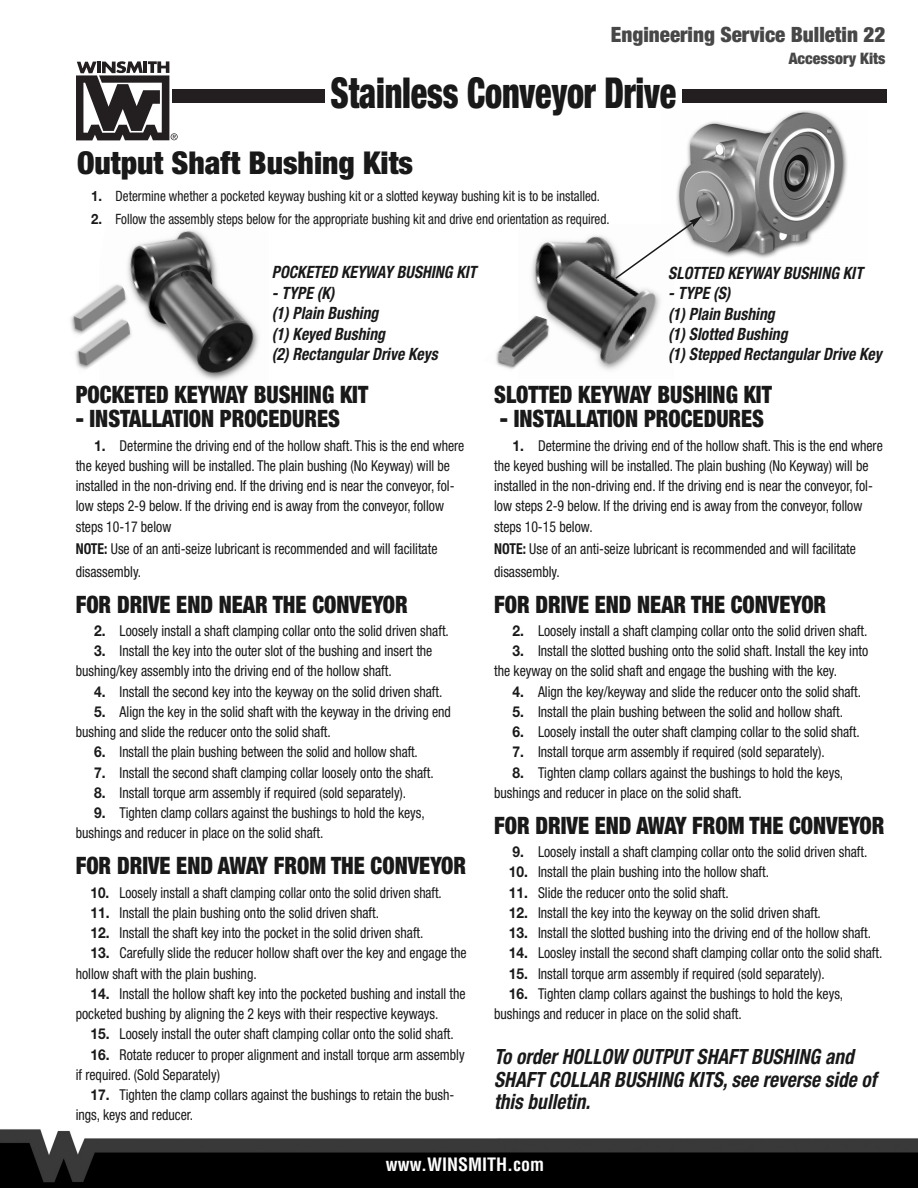
<style>
.page{position:relative;width:918px;height:1188px;background:#fff}
.page>*{position:absolute;margin:0;border:0;box-sizing:border-box;transform-origin:0 0}
.t1{font:900 condensed 42.6px "Helvetica Neue";letter-spacing:-.005em;color:#191919;scale:.8 1}
.t2{font:900 condensed 31.5px "Helvetica Neue";color:#191919}
.t3{font:900 condensed 24px "Helvetica Neue";color:#191919;scale:.92 1}
.t4{font:900 condensed 21.15px "Helvetica Neue";color:#474747}
.t5{font:italic 700 condensed 21px/22.5px "Helvetica Neue";letter-spacing:.005em;color:#191919;scale:.92 1}
.t6{font:700 condensed 18px "Helvetica";color:#fff}
.t7{font:italic 700 condensed 16.95px/20.4px "Helvetica Neue";letter-spacing:.005em;color:#191919;scale:.92 1}
.t8{font:900 condensed 15.9px "Helvetica Neue";color:#474747}
.t9{font:condensed 15px/20.2px "Helvetica Neue";color:#191919;scale:.92 1}
.t10{font:condensed 15px "Helvetica Neue";color:#191919;scale:.9 1}
.t11{font:condensed 14.25px "Helvetica Neue";color:#191919;scale:.92 1}
.s1{font-weight:700;font-stretch:normal}
.s2{font-weight:700}
</style>
<div class="page">
<div style="left:172px;top:90px;width:714px;height:13px;background:#231f20"></div>
<svg style="left:76px;top:61px;width:102px;height:79px"></svg>
<div style="left:325px;top:77px;width:357px;height:49px;background:#fff"></div>
<img style="left:676px;top:110px;width:172px;height:148px">
<img style="left:127px;top:230px;width:132px;height:150px">
<img style="left:531px;top:235px;width:130px;height:135px">
<svg style="left:614px;top:216px;width:88px;height:64px"></svg>
<img style="left:496px;top:315px;width:54px;height:55px">
<img style="left:75px;top:314px;width:60px;height:61px">
<img style="left:70px;top:279px;width:60px;height:61px">
<img style="left:0;top:1129px;width:497px;height:59px">
<img style="left:497px;top:1138px;width:421px;height:50px">
<h3 class="t4" style="left:611px;top:26px;width:276px">Engineering Service Bulletin 22</h3>
<p class="t8" style="left:789px;top:53px;width:98px">Accessory Kits</p>
<h1 class="t1" style="left:331px;top:78px;width:434px">Stainless Conveyor Drive</h1>
<h2 class="t2" style="left:77px;top:151px;width:338px">Output Shaft Bushing Kits</h2>
<p class="t11" style="left:91px;top:191px;width:555px"><span class="s1">1.</span> Determine whether a pocketed keyway bushing kit or a slotted keyway bushing kit is to be installed.</p>
<p class="t11" style="left:91px;top:214px;width:565px"><span class="s1">2.</span> Follow the assembly steps below for the appropriate bushing kit and drive end orientation as required.</p>
<p class="t7" style="left:272px;top:264px;width:227px">POCKETED KEYWAY BUSHING KIT</p>
<p class="t7" style="left:272px;top:284px;width:185px">- TYPE (K)<br>(1) Plain Bushing<br>(1) Keyed Bushing<br>(2) RectangularDrive Keys</p>
<p class="t7" style="left:668px;top:264px;width:216px">SLOTTED KEYWAY BUSHING KIT</p>
<p class="t7" style="left:668px;top:284px;width:234px">- TY PE (S)<br>(1) Plain Bushing<br>(1) Slotted Bushing<br>(1) Stepped RectangularDrive Key</p>
<h3 class="t3" style="left:76px;top:386px;width:319px">POCKETED KEYWAY BUSHING KIT</h3>
<h3 class="t3" style="left:76px;top:410px;width:289px">- INSTALLATION PROCEDURES</h3>
<p class="t9" style="left:76px;top:436px;width:424px;text-indent:18px"><span class="s1">1.</span> Determine the driving end of the hollow shaft. This is the end where the keyed bushing will be installed. The plain bushing (No Keyway) will be installed in the non-driving end. If the driving end is near the conveyor, fol&shy;low steps 2-9 below. If the driving end is away from the conveyor, follow steps 10-17 below</p>
<p class="t9" style="left:76px;top:539px;width:395px;line-height:22.5px"><span class="s2">NOTE:</span> Use of an anti-seize lubricant is recommended and will facilitate disassembly.</p>
<h3 class="t3" style="left:76px;top:596px;width:362px">FOR DRIVE END NEAR THE CONVEYOR</h3>
<p class="t9" style="left:94px;top:622px;width:387px"><span class="s1">2.</span> Loosely install a shaft clamping collar onto the solid driven shaft.</p>
<p class="t9" style="left:76px;top:642px;width:389px;text-indent:18px"><span class="s1">3.</span> Install the key into the outer slot of the bushing and insert the bushing/key assembly into the driving end of the hollow shaft.</p>
<p class="t9" style="left:94px;top:682px;width:380px"><span class="s1">4.</span> Install the second key into the keyway on the solid driven shaft.</p>
<p class="t9" style="left:76px;top:703px;width:409px;text-indent:18px"><span class="s1">5.</span> Align the key in the solid shaft with the keyway in the driving end bushing and slide the reducer onto the solid shaft.</p>
<p class="t10" style="left:94px;top:747px;width:361px"><span class="s1">6.</span> Install the plain bushing between the solid and hollow shaft.</p>
<p class="t9" style="left:94px;top:763px;width:370px"><span class="s1">7.</span> Install the second shaft clamping collar loosely onto the shaft.</p>
<p class="t9" style="left:94px;top:784px;width:341px"><span class="s1">8.</span> Install torque arm assembly if required (sold separately).</p>
<p class="t9" style="left:76px;top:804px;width:381px;text-indent:18px"><span class="s1">9.</span> Tighten clamp collars against the bushings to hold the keys, bushings and reducer in place on the solid shaft.</p>
<h3 class="t3" style="left:76px;top:857px;width:426px">FOR DRIVE END AWAY FROM THE CONVEYOR</h3>
<p class="t10" style="left:91px;top:887px;width:392px"><span class="s1">10.</span> Loosely install a shaft clamping collar onto the solid driven shaft.</p>
<p class="t9" style="left:90px;top:904px;width:315px"><span class="s1">11.</span> Install the plain bushing onto the solid driven shaft.</p>
<p class="t9" style="left:90px;top:924px;width:364px"><span class="s1">12.</span> Install the shaft key into the pocket in the solid driven shaft.</p>
<p class="t9" style="left:76px;top:944px;width:426px;text-indent:15px"><span class="s1">13.</span> Carefully slide the reducer hollow shaft over the key and engage the hollow shaft with the plain bushing.</p>
<p class="t9" style="left:76px;top:985px;width:425px;text-indent:15px"><span class="s1">14.</span> Install the hollow shaft key into the pocketed bushing and install the pocketed bushing by aligning the 2 keys with their respective keyways.</p>
<p class="t9" style="left:90px;top:1025px;width:397px"><span class="s1">15.</span> Loosely install the outer shaft clamping collar onto the solid shaft.</p>
<p class="t9" style="left:76px;top:1045px;width:424px;text-indent:15px"><span class="s1">16.</span> Rotate reducer to proper alignment and install torque arm assembly if required. (Sold Separately)</p>
<p class="t9" style="left:76px;top:1086px;width:413px;text-indent:15px"><span class="s1">17.</span> Tighten the clamp collars against the bushings to retain the bush&shy;ings, keys and reducer.</p>
<h3 class="t3" style="left:494px;top:386px;width:303px">SLOTTED KEYWAY BUSHING KIT</h3>
<h3 class="t3" style="left:500px;top:410px;width:289px">- INSTALLATION PROCEDURES</h3>
<p class="t9" style="left:494px;top:436px;width:424px;text-indent:18px"><span class="s1">1.</span> Determine the driving end of the hollow shaft. This is the end where the keyed bushing will be installed. The plain bushing (No Keyway) will be installed in the non-driving end. If the driving end is near the conveyor, fol&shy;low steps 2-9 below. If the driving end is away from the conveyor, follow steps 10-15 below.</p>
<p class="t9" style="left:494px;top:539px;width:395px;line-height:22.5px"><span class="s2">NOTE:</span> Use of an anti-seize lubricant is recommended and will facilitate disassembly.</p>
<h3 class="t3" style="left:494px;top:596px;width:362px">FOR DRIVE END NEAR THE CONVEYOR</h3>
<p class="t9" style="left:513px;top:622px;width:387px"><span class="s1">2.</span> Loosely install a shaft clamping collar onto the solid driven shaft.</p>
<p class="t9" style="left:494px;top:642px;width:408px;text-indent:18px"><span class="s1">3.</span> Install the slotted bushing onto the solid shaft. Install the key into the keyway on the solid shaft and engage the bushing with the key.</p>
<p class="t9" style="left:513px;top:682px;width:380px"><span class="s1">4.</span> Align the key/keyway and slide the reducer onto the solid shaft.</p>
<p class="t9" style="left:513px;top:703px;width:361px"><span class="s1">5.</span> Install the plain bushing between the solid and hollow shaft.</p>
<p class="t9" style="left:513px;top:723px;width:379px"><span class="s1">6.</span> Loosely install the outer shaft clamping collar to the solid shaft.</p>
<p class="t9" style="left:513px;top:743px;width:341px"><span class="s1">7.</span> Install torque arm assembly if required (sold separately).</p>
<p class="t9" style="left:494px;top:763px;width:381px;text-indent:18px"><span class="s1">8.</span> Tighten clamp collars against the bushings to hold the keys, bushings and reducer in place on the solid shaft.</p>
<h3 class="t3" style="left:494px;top:817px;width:426px">FOR DRIVE END AWAY FROM THE CONVEYOR</h3>
<p class="t9" style="left:513px;top:843px;width:387px"><span class="s1">9.</span> Loosely install a shaft clamping collar onto the solid driven shaft.</p>
<p class="t9" style="left:509px;top:863px;width:284px"><span class="s1">10.</span> Install the plain bushing into the hollow shaft.</p>
<p class="t9" style="left:509px;top:883px;width:240px"><span class="s1">11.</span> Slide the reducer onto the solid shaft.</p>
<p class="t9" style="left:509px;top:904px;width:341px"><span class="s1">12.</span> Install the key into the keyway on the solid driven shaft.</p>
<p class="t9" style="left:509px;top:924px;width:395px"><span class="s1">13.</span> Install the slotted bushing into the driving end of the hollow shaft.</p>
<p class="t9" style="left:509px;top:944px;width:408px"><span class="s1">14.</span> Loosley install the second shaft clamping collar onto the solid shaft.</p>
<p class="t9" style="left:509px;top:964px;width:345px"><span class="s1">15.</span> Install torque arm assembly if required (sold separately).</p>
<p class="t9" style="left:494px;top:985px;width:381px;text-indent:15px"><span class="s1">16.</span> Tighten clamp collars against the bushings to hold the keys, bushings and reducer in place on the solid shaft.</p>
<h3 class="t5" style="left:494px;top:1047px;width:417px">To orderHOLLOW OUTPUT SHAFT BUSHING and<br>SHAFT COLLAR BUSHING KITS,see reverse side of this bulletin.</h3>
<p class="t6" style="left:386px;top:1157px;width:160px">www.WINSMITH.com</p>
</div>
